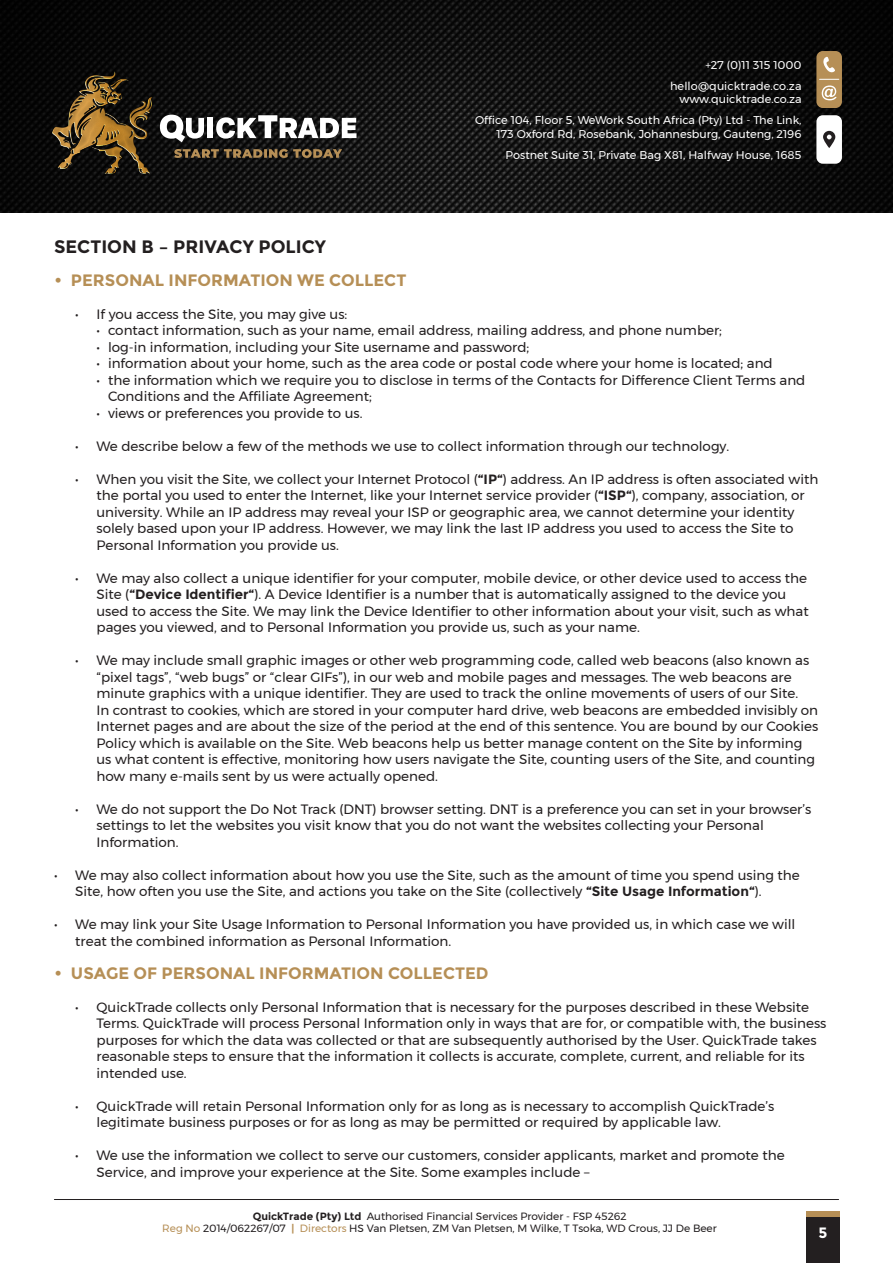
<style>
.page{position:relative;width:893px;height:1263px;background:#fff}
.page>*{position:absolute;margin:0;border:0;box-sizing:border-box;transform-origin:0 0}
.t1{font:700 18px "Montserrat";color:#231f20}
.t2{font:700 16.5px "Montserrat";color:#b68f56}
.t3{font:700 15px "Montserrat";color:#fff}
.t4{font:13.5px/16.5px "Montserrat";color:#231f20}
.t5{font:11.25px/21px "Montserrat";color:#fff;text-align:right}
.t6{font:10.5px/12.6px "Montserrat";color:#231f20;text-align:center}
.s1{font-family:"Gotham"}
.s2{font-weight:700}
.s3{color:#b68f56}
.s4{font-weight:700;color:#b68f56}
</style>
<div class="page">
<svg style="left:806px;top:1211px;width:33px;height:7px"></svg>
<div style="left:806px;top:1218px;width:33px;height:45px;background:#231f20"></div>
<img style="left:0;top:0;width:893px;height:213px">
<svg style="left:160px;top:115px;width:44px;height:27px"></svg>
<div style="left:208px;top:118px;width:5px;height:20px;background:#fff"></div>
<svg style="left:216px;top:115px;width:140px;height:24px"></svg>
<img style="left:51px;top:70px;width:105px;height:104px">
<svg style="left:174px;top:149px;width:168px;height:9px;background:#695436"></svg>
<div style="left:816px;top:51px;width:26px;height:57px;background:#b68f56;border-radius:6px"></div>
<div style="left:816px;top:115px;width:26px;height:49px;background:#fff;border-radius:6px"></div>
<svg style="left:823px;top:57px;width:12px;height:16px"></svg>
<svg style="left:820px;top:79px;width:19px;height:21px"></svg>
<svg style="left:823px;top:131px;width:12px;height:16px"></svg>
<svg style="left:827px;top:135px;width:5px;height:4px"></svg>
<hr style="left:54px;top:1199px;width:785px;height:1px;background:#231f20">
<p class="t5" style="left:670px;top:54px;width:133px">+27 (0)11 315 1000 hello@quicktrade.co.za</p>
<p class="t5" style="left:475px;top:89px;width:328px">www.quicktrade.co.za<br>Office 104, Floor 5, WeWork South Africa (Pty) Ltd - The Link,</p>
<p class="t5" style="left:497px;top:123px;width:306px">173 Oxford Rd, Rosebank, Johannesburg, Gauteng, 2196<br>Postnet Suite 31, Private Bag X81, Halfway House, 1685</p>
<p class="t1" style="left:54px;top:236px;width:274px">SECTION B – PRIVACY POLICY</p>
<p class="t2" style="left:54px;top:270px;width:354px"><span class="s1">•</span> PERSONAL INFORMATION WE COLLECT</p>
<p class="t4" style="left:75px;top:306px;width:274px">• If you access the Site, you may give us:</p>
<p class="t4" style="left:97px;top:322px;width:627px">• contact information, such as your name, email address, mailing address, and phone number;</p>
<p class="t4" style="left:97px;top:339px;width:434px">• log-in information, including your Site username and password;</p>
<p class="t4" style="left:97px;top:355px;width:678px">• information about your home, such as the area code or postal code where your home is located; and</p>
<p class="t4" style="left:108px;top:372px;width:699px;text-indent:-11px">• the information which we require you to disclose in terms of the Contacts for Difference Client Terms and<br>Conditions and the Affiliate Agreement;</p>
<p class="t4" style="left:97px;top:405px;width:267px">• views or preferences you provide to us.</p>
<p class="t4" style="left:75px;top:438px;width:655px">• We describe below a few of the methods we use to collect information through our technology.</p>
<p class="t4" style="left:97px;top:471px;width:723px;text-indent:-21px">• When you visit the Site, we collect your Internet Protocol (<span class="s2">“IP“</span>) address. An IP address is often associated with the portal you used to enter the Internet, like your Internet service provider (<span class="s2">“ISP“</span>), company, association, or university. While an IP address may reveal your ISP or geographic area, we cannot determine your identity solely based upon your IP address. However, we may link the last IP address you used to access the Site to Personal Information you provide us.</p>
<p class="t4" style="left:97px;top:570px;width:714px;text-indent:-21px">• We may also collect a unique identifier for your computer, mobile device, or other device used to access the Site (<span class="s2">“Device Identifier“</span>). A Device Identifier is a number that is automatically assigned to the device you used to access the Site. We may link the Device Identifier to other information about your visit, such as what pages you viewed, and to Personal Information you provide us, such as your name.</p>
<p class="t4" style="left:97px;top:652px;width:723px;text-indent:-21px">• We may include small graphic images or other web programming code, called web beacons (also known as “pixel tags”, “web bugs” or “clear GIFs”), in our web and mobile pages and messages. The web beacons are minute graphics with a unique identifier. They are used to track the online movements of users of our Site.<br>In contrast to cookies, which are stored in your computer hard drive, web beacons are embedded invisibly on Internet pages and are about the size of the period at the end of this sentence. You are bound by our Cookies Policy which is available on the Site. Web beacons help us better manage content on the Site by informing us what content is effective, monitoring how users navigate the Site, counting users of the Site, and counting how many e-mails sent by us were actually opened.</p>
<p class="t4" style="left:97px;top:801px;width:716px;text-indent:-21px">• We do not support the Do Not Track (DNT) browser setting. DNT is a preference you can set in your browser’s settings to let the websites you visit know that you do not want the websites collecting your Personal<br>Information.</p>
<p class="t4" style="left:75px;top:867px;width:726px;text-indent:-21px">• We may also collect information about how you use the Site, such as the amount of time you spend using the<br>Site, how often you use the Site, and actions you take on the Site (collectively <span class="s2">“Site Usage Information“</span>).</p>
<p class="t4" style="left:75px;top:916px;width:722px;text-indent:-21px">• We may link your Site Usage Information to Personal Information you have provided us, in which case we will treat the combined information as Personal Information.</p>
<p class="t2" style="left:54px;top:963px;width:436px"><span class="s1">•</span> USAGE OF PERSONAL INFORMATION COLLECTED</p>
<p class="t4" style="left:97px;top:999px;width:731px;text-indent:-21px">• QuickTrade collects only Personal Information that is necessary for the purposes described in these Website Terms. QuickTrade will process Personal Information only in ways that are for, or compatible with, the business purposes for which the data was collected or that are subsequently authorised by the User. QuickTrade takes reasonable steps to ensure that the information it collects is accurate, complete, current, and reliable for its intended use.</p>
<p class="t4" style="left:97px;top:1098px;width:679px;text-indent:-21px">• QuickTrade will retain Personal Information only for as long as is necessary to accomplish QuickTrade’s legitimate business purposes or for as long as may be permitted or required by applicable law.</p>
<p class="t4" style="left:97px;top:1147px;width:690px;text-indent:-21px">• We use the information we collect to serve our customers, consider applicants, market and promote the<br>Service, and improve your experience at the Site. Some examples include –</p>
<p class="t6" style="left:162px;top:1210px;width:556px"><span class="s2">QuickTrade (Pty) Ltd</span> Authorised Financial Services Provider - FSP 45262<br><span class="s3">Reg No</span> 2014/062267/07 <span class="s4">|</span> <span class="s3">Directors</span> HS Van Pletsen, ZM Van Pletsen, M Wilke, T Tsoka, WD Crous, JJ De Beer</p>
<p class="t3" style="left:818px;top:1223px;width:10px">5</p>
</div>
